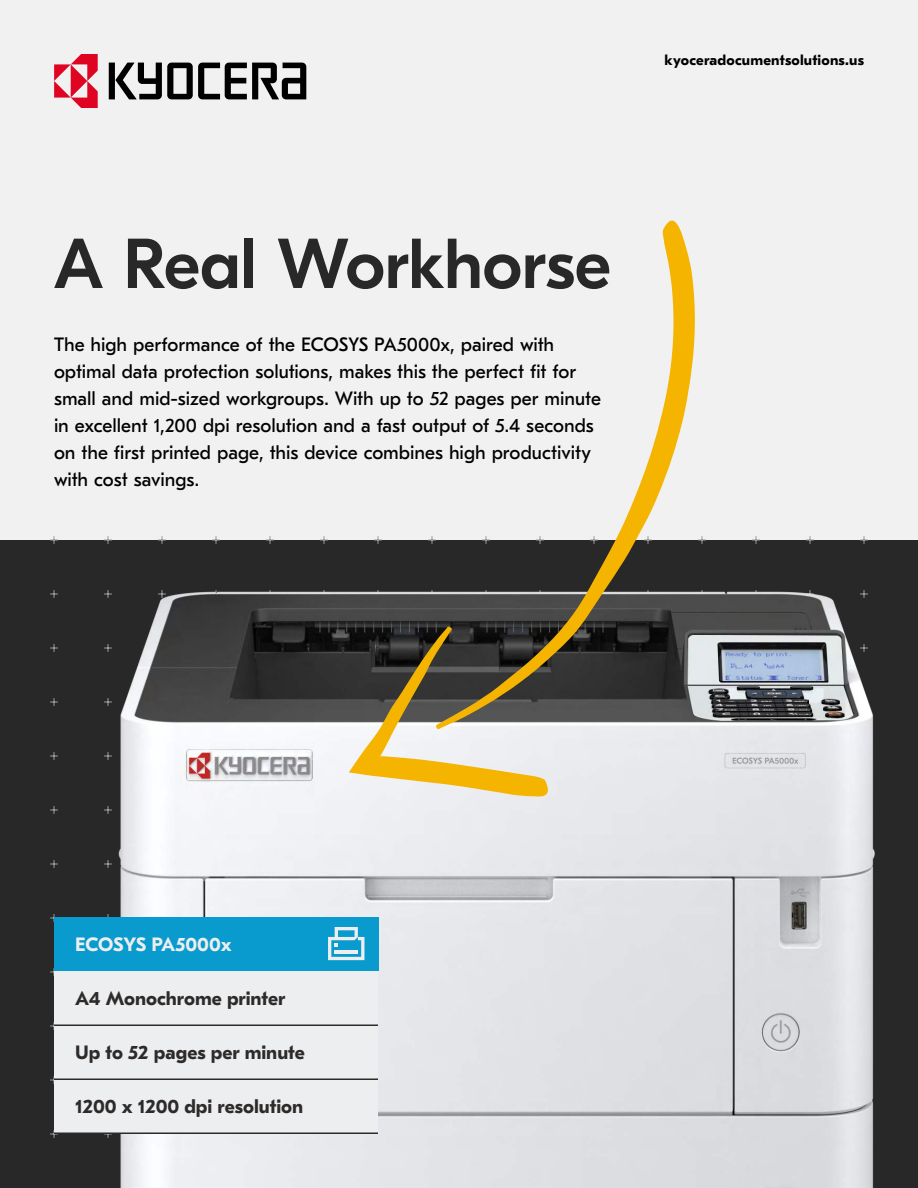
<style>
.page{position:relative;width:918px;height:1188px;background:#f1f1f1}
.page>*{position:absolute;margin:0;border:0;box-sizing:border-box;transform-origin:0 0}
.t1{font:500 70.5px "GT Eesti Pro Display";letter-spacing:-.01em;color:#282828}
.t2{font:19.35px/27px "GT Eesti Pro Text";color:#000}
.t3{font:700 19.35px "GT Eesti Pro Text";color:#2d2a2a}
.t4{font:700 19.35px "GT Eesti Pro Text";letter-spacing:-.01em;color:#edeef0}
.t5{font:700 14.7px "GT Eesti Pro Text";letter-spacing:.01em;color:#000}
</style>
<div class="page">
<div style="left:0;top:540px;width:918px;height:648px;background:#282828"></div>
<svg style="left:109px;top:63px;width:197px;height:36px"></svg>
<svg style="left:54px;top:54px;width:44px;height:54px"></svg>
<img style="left:50px;top:590px;width:825px;height:598px">
<svg style="left:436px;top:220px;width:259px;height:509px"></svg>
<svg style="left:349px;top:626px;width:199px;height:171px"></svg>
<div style="left:54px;top:917px;width:324px;height:54px;background:#099bcd"></div>
<div style="left:54px;top:1025px;width:324px;height:54px;background:#edeef0"></div>
<div style="left:54px;top:1079px;width:324px;height:54px;background:#edeef0"></div>
<div style="left:54px;top:971px;width:324px;height:54px;background:#edeef0"></div>
<hr style="left:54px;top:1024px;width:324px;height:2px;background:#2d2a2a">
<hr style="left:54px;top:1078px;width:324px;height:2px;background:#2d2a2a">
<hr style="left:54px;top:1132px;width:324px;height:2px;background:#2d2a2a">
<svg style="left:328px;top:927px;width:36px;height:33px"></svg>
<p class="t5" style="left:665px;top:53px;width:201px">kyoceradocumentsolutions.us</p>
<h1 class="t1" style="left:54px;top:222px;width:558px">A Real Workhorse</h1>
<p class="t2" style="left:54px;top:332px;width:549px">The high performance of the ECOSYS PA5000x, paired with optimal data protection solutions, makes this the perfect fit for small and mid-sized workgroups. With up to 52 pages per minute in excellent 1,200 dpi resolution and a fast output of 5.4 seconds on the first printed page, this device combines high productivity with cost savings.</p>
<p class="t4" style="left:75px;top:936px;width:158px">ECOSYS PA5000x</p>
<p class="t3" style="left:75px;top:990px;width:212px">A4 Monochrome printer</p>
<p class="t3" style="left:75px;top:1044px;width:231px">Up to 52 pages per minute</p>
<p class="t3" style="left:75px;top:1098px;width:230px">1200 x 1200 dpi resolution</p>
</div>
